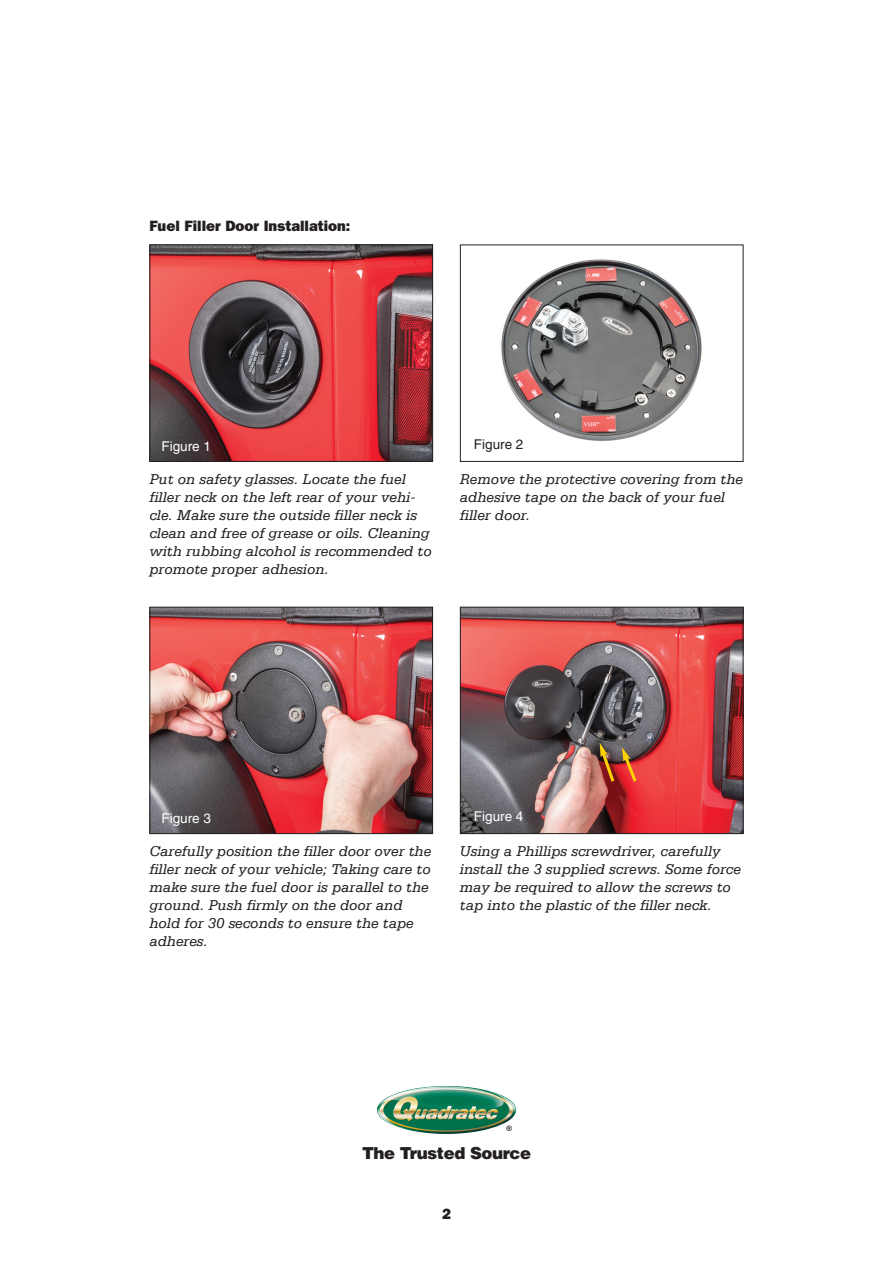
<style>
.page{position:relative;width:893px;height:1263px;background:#fff}
.page>*{position:absolute;margin:0;border:0;box-sizing:border-box;transform-origin:0 0}
.t1{font:900 16.5px "Helvetica";letter-spacing:-.025em;color:#231f20}
.t2{font:italic 15px/18px "Serifa LT";color:#231f20}
.t3{font:800 15px "New Franklin Gothic";color:#231f20}
.t4{font:condensed 13.5px "Helvetica";color:#fff}
.t5{font:condensed 13.5px "Helvetica";color:#231f20}
.t6{font:700 7.5px "Arial";color:#231f20}
</style>
<div class="page">
<img style="left:377px;top:1086px;width:139px;height:48px">
<img style="left:151px;top:247px;width:280px;height:213px">
<div style="left:149px;top:245px;width:284px;height:217px;border:1px solid #231f20"></div>
<img style="left:501px;top:259px;width:201px;height:182px">
<div style="left:460px;top:245px;width:283px;height:217px;border:1px solid #231f20"></div>
<img style="left:151px;top:609px;width:280px;height:223px">
<div style="left:149px;top:607px;width:284px;height:227px;border:1px solid #231f20"></div>
<img style="left:462px;top:609px;width:279px;height:223px">
<div style="left:460px;top:607px;width:283px;height:227px;border:1px solid #231f20"></div>
<svg style="left:600px;top:743px;width:39px;height:42px;background:#a25237"></svg>
<p class="t3" style="left:149px;top:220px;width:203px">Fuel Filler Door Installation:</p>
<p class="t4" style="left:161px;top:441px;width:51px">Figure 1</p>
<p class="t5" style="left:474px;top:439px;width:51px">Figure 2</p>
<p class="t2" style="left:149px;top:470px;width:284px">Put on safety glasses. Locate the fuel filler neck on the left rear of your vehi&shy;cle. Make sure the outside filler neck is clean and free of grease or oils. Cleaning with rubbing alcohol is recommended to promote proper adhesion.</p>
<p class="t2" style="left:460px;top:470px;width:285px">Remove the protective covering from the adhesive tape on the back of your fuel filler door.</p>
<p class="t4" style="left:161px;top:814px;width:51px">Figure 3</p>
<p class="t4" style="left:474px;top:811px;width:51px">Figure 4</p>
<p class="t2" style="left:149px;top:842px;width:283px">Carefully position the filler door over the filler neck of your vehicle; Taking care to make sure the fuel door is parallel to the ground. Push firmly on the door and hold for 30 seconds to ensure the tape adheres.</p>
<p class="t2" style="left:460px;top:842px;width:282px">Using a Phillips screwdriver, carefully install the 3 supplied screws. Some force may be required to allow the screws to tap into the plastic of the filler neck.</p>
<p class="t6" style="left:506px;top:1124px;width:7px">®</p>
<p class="t1" style="left:362px;top:1147px;width:171px">The Trusted Source</p>
<p class="t3" style="left:442px;top:1208px;width:10px">2</p>
</div>
